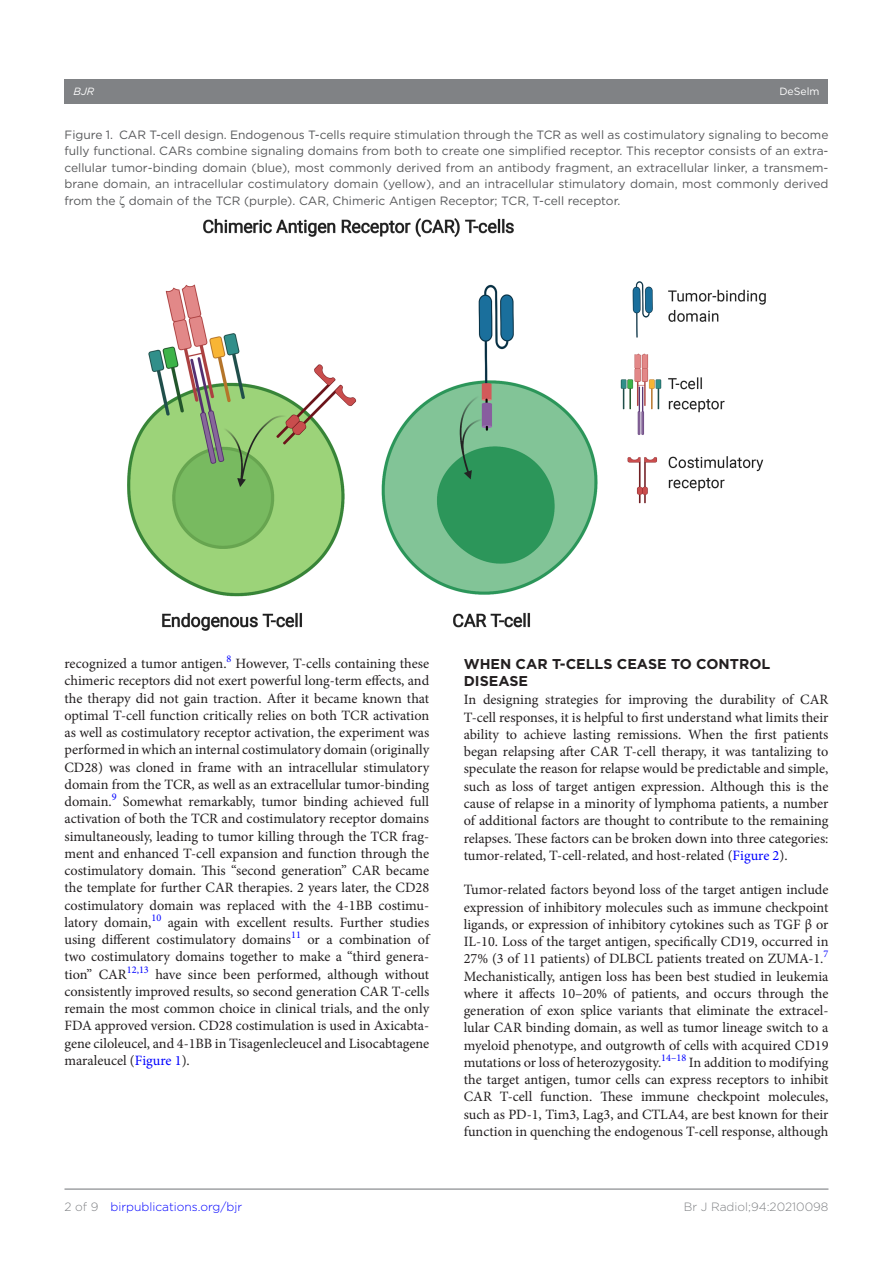
<style>
.page{position:relative;width:893px;height:1263px;background:#fff}
.page>*{position:absolute;margin:0;border:0;box-sizing:border-box;transform-origin:0 0}
.t1{font:14.25px/17.2px "Minion Pro";color:#231f20;text-align:justify}
.t2{font:700 14.25px/17.2px "Gotham";color:#231f20}
.t3{font:12px/16.5px "Gotham";color:#57585a;text-align:justify}
.t4{font:300 12px "Gotham";color:#00f}
.t5{font:300 12px "Gotham";color:#808285}
.t6{font:10.5px "Gotham";color:#fff}
.t7{font:italic 10.5px "Gotham";color:#fff}
.s1{color:#00f}
.s2{color:#808285}
</style>
<div class="page">
<hr style="left:64px;top:1188px;width:764px;height:2px;background:#808285">
<div style="left:64px;top:79px;width:764px;height:24px;background:#808285"></div>
<img style="left:128px;top:219px;width:637px;height:412px">
<p class="t7" style="left:74px;top:85px;width:22px">BJR</p>
<p class="t6" style="left:779px;top:85px;width:42px">DeSelm</p>
<p class="t3" style="left:64px;top:126px;width:765px">Figure 1. CAR T-cell design. Endogenous T-cells require stimulation through the TCR as well as costimulatory signaling to become fully functional. CARs combine signaling domains from both to create one simplified receptor. This receptor consists of an extra&shy;cellular tumor-binding domain (blue), most commonly derived from an antibody fragment, an extracellular linker, a transmem&shy;brane domain, an intracellular costimulatory domain (yellow), and an intracellular stimulatory domain, most commonly derived from the domain of the TCR (purple). CAR, Chimeric Antigen Receptor; TCR, T-cell receptor.</p>
<p class="t1" style="left:64px;top:655px;width:366px">recognized a tumor antigen.<sup>8</sup> However, T-cells containing these chimeric receptors did not exert powerful long-term effects, and the therapy did not gain traction. After it became known that optimal T-cell function critically relies on both TCR activation as well as costimulatory receptor activation, the experiment was performed in which an internal costimulatory domain (originally CD28) was cloned in frame with an intracellular stimulatory domain from the TCR, as well as an extracellular tumor-binding domain.<sup>9</sup> Somewhat remarkably, tumor binding achieved full activation of both the TCR and costimulatory receptor domains simultaneously, leading to tumor killing through the TCR frag&shy;ment and enhanced T-cell expansion and function through the costimulatory domain. This “second generation” CAR became the template for further CAR therapies. 2 years later, the CD28 costimulatory domain was replaced with the 4-1BB costimu&shy;latory domain,<sup>10</sup> again with excellent results. Further studies using different costimulatory domains<sup>11</sup> or a combination of two costimulatory domains together to make a “third genera&shy;tion” CAR<sup>12,13</sup> have since been performed, although without consistently improved results, so second generation CAR T-cells remain the most common choice in clinical trials, and the only FDA approved version. CD28 costimulation is used in Axicabta&shy;gene ciloleucel, and 4-1BB in Tisagenlecleucel and Lisocabtagene maraleucel (<span class="s1">Figure 1</span>).</p>
<p class="t2" style="left:464px;top:655px;width:308px">WHEN CAR T-CELLS CEASE TO CONTROL<br>DISEASE</p>
<p class="t1" style="left:464px;top:691px;width:366px">In designing strategies for improving the durability of CAR T-cell responses, it is helpful to first understand what limits their ability to achieve lasting remissions. When the first patients began relapsing after CAR T-cell therapy, it was tantalizing to speculate the reason for relapse would be predictable and simple, such as loss of target antigen expression. Although this is the cause of relapse in a minority of lymphoma patients, a number of additional factors are thought to contribute to the remaining relapses. These factors can be broken down into three categories: tumor-related, T-cell-related, and host-related (<span class="s1">Figure 2</span>).</p>
<p class="t1" style="left:464px;top:881px;width:366px">Tumor-related factors beyond loss of the target antigen include expression of inhibitory molecules such as immune checkpoint ligands, or expression of inhibitory cytokines such as TGF β or IL-10. Loss of the target antigen, specifically CD19, occurred in 27% (3 of 11 patients) of DLBCL patients treated on ZUMA-1.<sup>7<br></sup>Mechanistically, antigen loss has been best studied in leukemia where it affects 10–20% of patients, and occurs through the generation of exon splice variants that eliminate the extracel&shy;lular CAR binding domain, as well as tumor lineage switch to a myeloid phenotype, and outgrowth of cells with acquired CD19 mutations or loss of heterozygosity.<sup>14–18</sup> In addition to modifying the target antigen, tumor cells can express receptors to inhibit CAR T-cell function. These immune checkpoint molecules, such as PD-1, Tim3, Lag3, and CTLA4, are best known for their function in quenching the endogenous T-cell response, although</p>
<p class="t4" style="left:64px;top:1199px;width:179px"><span class="s2">2 of 9</span> birpublications.org/bjr</p>
<p class="t5" style="left:684px;top:1199px;width:146px">Br J Radiol;94:20210098</p>
</div>
